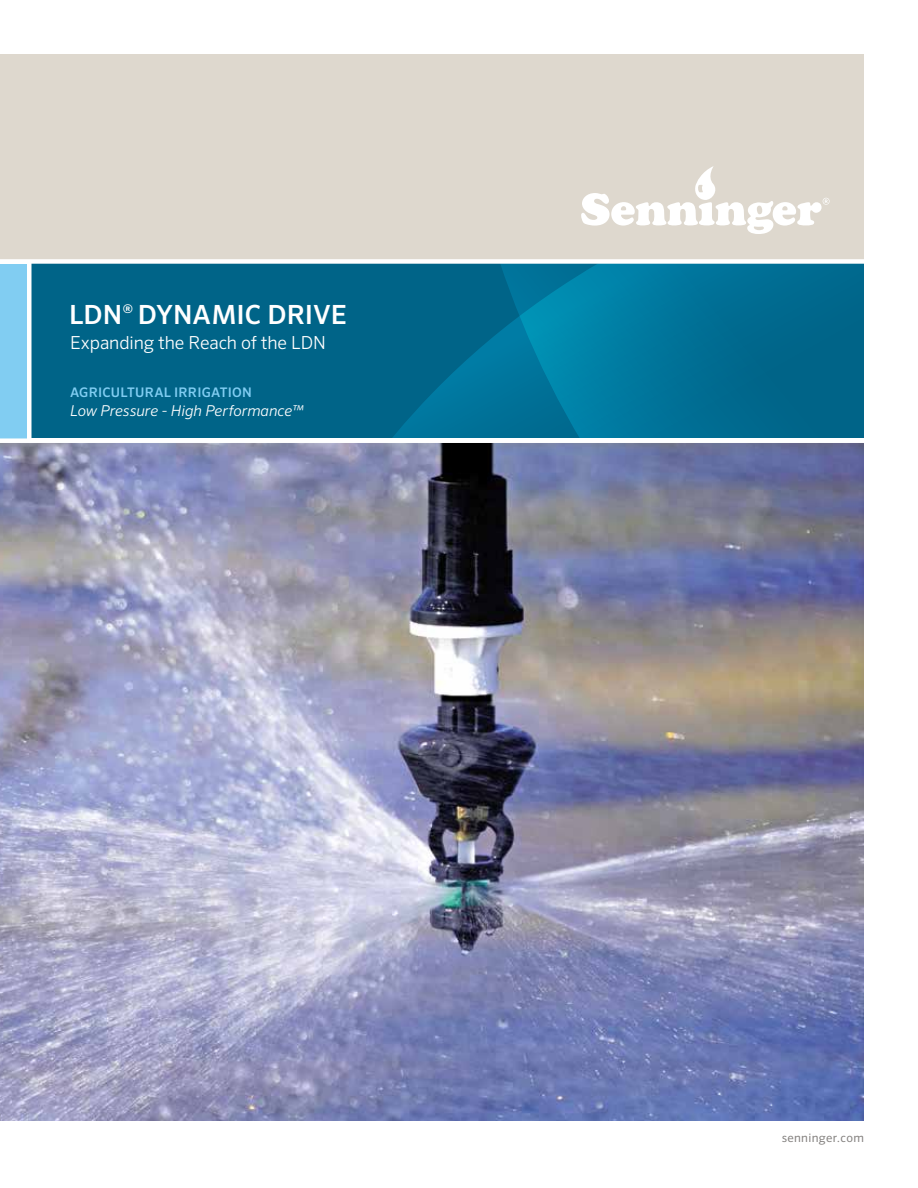
<style>
.page{position:relative;width:918px;height:1188px;background:#fff}
.page>*{position:absolute;margin:0;border:0;box-sizing:border-box;transform-origin:0 0}
.t1{font:500 26.4px "Sero Pro";color:#fff}
.t2{font:300 18px "Sero Pro";letter-spacing:-.005em;color:#fff}
.t3{font:italic 300 15px "Sero Pro";color:#fff}
.t4{font:500 13.2px "Sero Pro";letter-spacing:.015em;color:#81cdf2}
.t5{font:12px "Sero Pro";letter-spacing:.025em;color:#858280}
</style>
<div class="page">
<div style="left:0;top:54px;width:864px;height:206px;background:#ded8ce"></div>
<div style="left:32px;top:264px;width:832px;height:174px;background:#006488"></div>
<svg style="left:409px;top:264px;width:403px;height:174px"></svg>
<div style="left:0;top:264px;width:27px;height:174px;background:#81cdf2"></div>
<img style="left:0;top:443px;width:864px;height:677px">
<div style="left:0;top:259px;width:870px;height:5px;background:#fff"></div>
<svg style="left:581px;top:166px;width:249px;height:68px"></svg>
<h1 class="t1" style="left:69px;top:299px;width:279px">LDN<sup>®</sup> DYNAMIC DRIVE</h1>
<p class="t2" style="left:70px;top:332px;width:257px">Expanding the Reach of the LDN</p>
<p class="t4" style="left:70px;top:384px;width:183px">AGRICULTURAL IRRIGATION</p>
<p class="t3" style="left:70px;top:402px;width:235px">Low Pressure - High Performance™</p>
<p class="t5" style="left:782px;top:1130px;width:84px">senninger.com</p>
</div>
